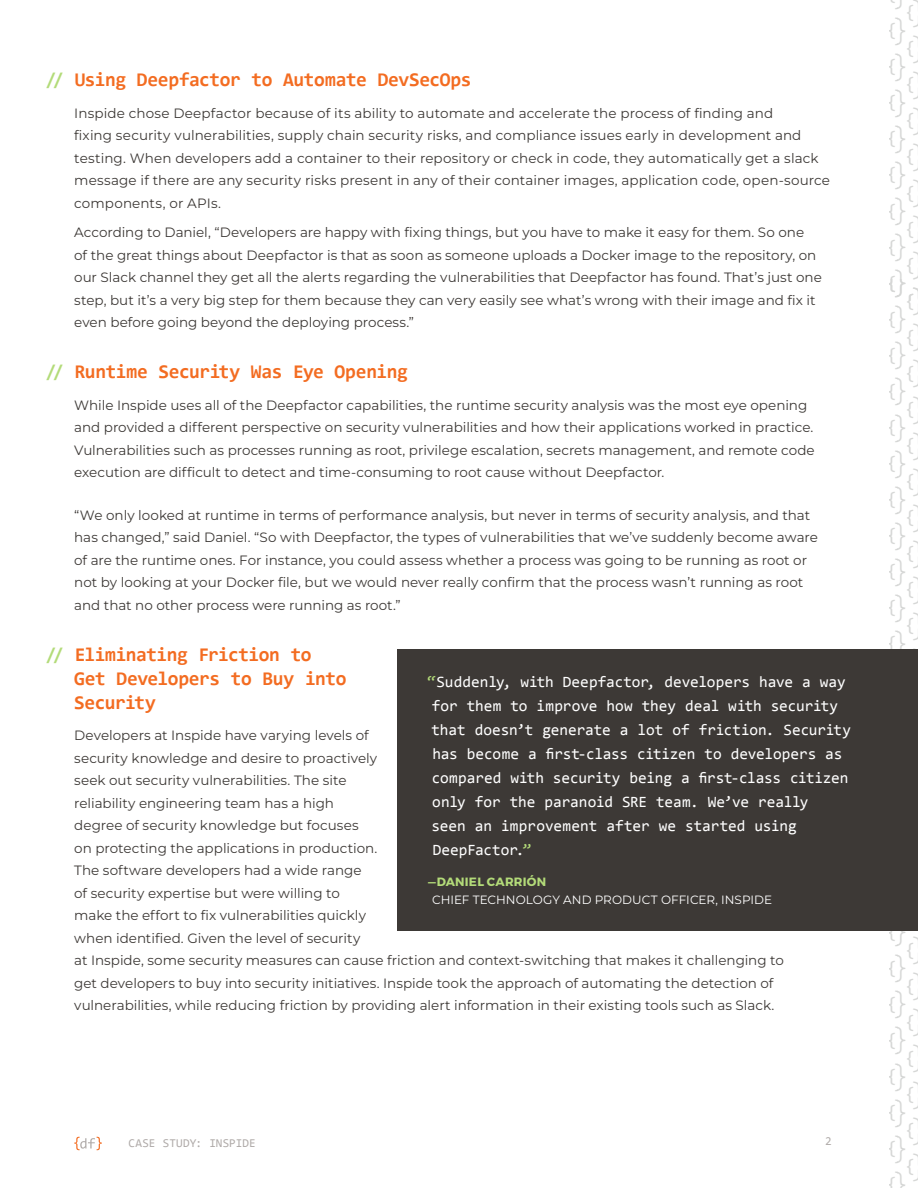
<style>
.page{position:relative;width:918px;height:1188px;background:#fff}
.page>*{position:absolute;margin:0;border:0;box-sizing:border-box;transform-origin:0 0}
.t1{font:700 19.5px/24px "Consolas";letter-spacing:-.025em;color:#f36c21}
.t2{font:15.75px/24px "Consolas";letter-spacing:-.01em;color:#fff}
.t3{font:13.5px/22.5px "Montserrat";color:#3d3936}
.t4{font:12px "Montserrat";color:#fff}
.t5{font:12px "Consolas";color:#b0aba9}
.t6{font:700 12px "Montserrat";letter-spacing:.02em;color:#b3db79}
.s1{color:#b3db79}
</style>
<div class="page">
<svg style="left:890px;top:300px;width:28px;height:888px"></svg>
<svg style="left:890px;top:0;width:28px;height:300px"></svg>
<div style="left:398px;top:649px;width:520px;height:281px;background:#3d3936"></div>
<svg style="left:74px;top:1137px;width:28px;height:13px"></svg>
<h1 class="t1" style="left:46px;top:68px;width:427px"><span class="s1">//</span> Using Deepfactor to Automate DevSecOps</h1>
<p class="t3" style="left:74px;top:101px;width:757px">Inspide chose Deepfactor because of its ability to automate and accelerate the process of finding and<br>fixing security vulnerabilities, supply chain security risks, and compliance issues early in development and testing. When developers add a container to their repository or check in code, they automatically get a slack message if there are any security risks present in any of their container images, application code, open-source components, or APIs.</p>
<p class="t3" style="left:74px;top:221px;width:749px">According to Daniel, “Developers are happy with fixing things, but you have to make it easy for them. So one<br>of the great things about Deepfactor is that as soon as someone uploads a Docker image to the repository, on our Slack channel they get all the alerts regarding the vulnerabilities that Deepfactor has found. That’s just one step, but it’s a very big step for them because they can very easily see what’s wrong with their image and fix it even before going beyond the deploying process.”</p>
<h1 class="t1" style="left:46px;top:360px;width:363px"><span class="s1">//</span> Runtime Security Was Eye Opening</h1>
<p class="t3" style="left:74px;top:393px;width:742px">While Inspide uses all of the Deepfactor capabilities, the runtime security analysis was the most eye opening and provided a different perspective on security vulnerabilities and how their applications worked in practice.<br>Vulnerabilities such as processes running as root, privilege escalation, secrets management, and remote code execution are difficult to detect and time-consuming to root cause without Deepfactor.</p>
<p class="t3" style="left:74px;top:503px;width:745px">“We only looked at runtime in terms of performance analysis, but never in terms of security analysis, and that has changed,” said Daniel. “So with Deepfactor, the types of vulnerabilities that we’ve suddenly become aware of are the runtime ones. For instance, you could assess whether a process was going to be running as root or not by looking at your Docker file, but we would never really confirm that the process wasn’t running as root and that no other process were running as root.”</p>
<h1 class="t1" style="left:74px;top:642px;width:274px;text-indent:-28px"><span class="s1">//</span> Eliminating Friction to<br>Get Developers to Buy into<br>Security</h1>
<p class="t3" style="left:74px;top:724px;width:711px">Developers at Inspide have varying levels of<br>security knowledge and desire to proactively<br>seek out security vulnerabilities. The site<br>reliability engineering team has a high<br>degree of security knowledge but focuses<br>on protecting the applications in production.<br>The software developers had a wide range<br>of security expertise but were willing to<br>make the effort to fix vulnerabilities quickly<br>when identified. Given the level of security<br>at Inspide, some security measures can cause friction and context-switching that makes it challenging to get developers to buy into security initiatives. Inspide took the approach of automating the detection of vulnerabilities, while reducing friction by providing alert information in their existing tools such as Slack.</p>
<p class="t2" style="left:427px;top:669px;width:426px"><span class="s1">“</span>Suddenly, with Deepfactor, developers have a way for them to improve how they deal with security that doesn’t generate a lot of friction. Security has become a first-class citizen to developers as compared with security being a first-class citizen only for the paranoid SRE team. We’ve really<br>seen an improvement after we started using DeepFactor.<span class="s1">”</span></p>
<p class="t6" style="left:428px;top:875px;width:120px">—DANIEL CARRIÓN</p>
<p class="t4" style="left:432px;top:892px;width:342px">CHIEF TECHNOLOGY AND PRODUCT OFFICER, INSPIDE</p>
<p class="t5" style="left:129px;top:1135px;width:129px">CASE STUDY: INSPIDE</p>
<p class="t5" style="left:825px;top:1133px;width:8px">2</p>
</div>
